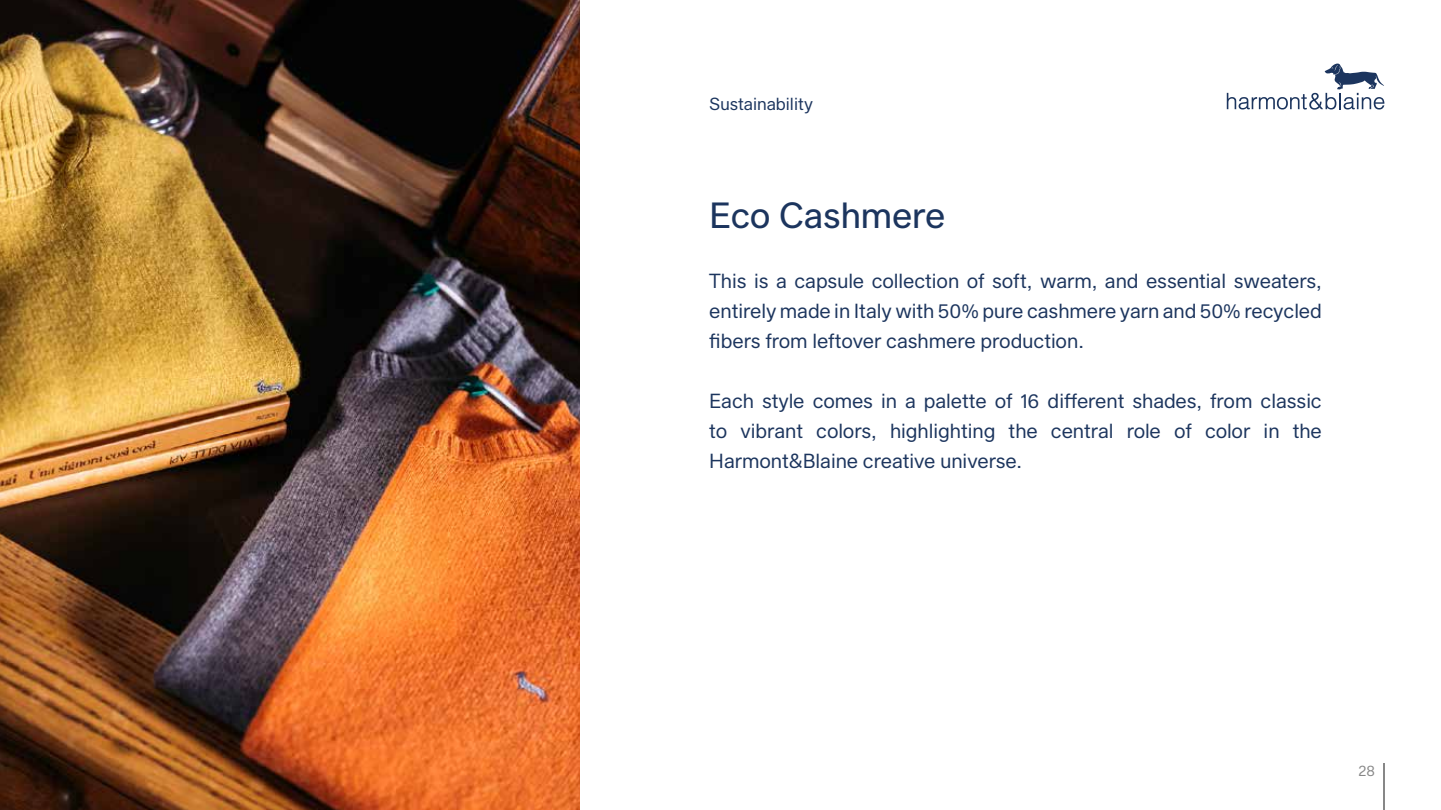
<style>
.page{position:relative;width:1441px;height:810px;background:#fff}
.page>*{position:absolute;margin:0;border:0;box-sizing:border-box;transform-origin:0 0}
.t1{font:37.5px "Funktional Grotesk";color:#1c355e}
.t2{font:21px/30px "Funktional Grotesk";color:#1c355e;text-align:justify}
.t3{font:18px "Funktional Grotesk";color:#1c355e}
.t4{font:15px "Funktional Grotesk";color:#878787}
</style>
<div class="page">
<img style="left:0;top:0;width:580px;height:810px">
<svg style="left:1226px;top:63px;width:158px;height:47px"></svg>
<hr style="left:1382px;top:764px;width:2px;height:46px;background:#878787">
<p class="t3" style="left:709px;top:93px;width:105px">Sustainability</p>
<h1 class="t1" style="left:709px;top:192px;width:237px">Eco Cashmere</h1>
<p class="t2" style="left:709px;top:265px;width:614px">This is a capsule collection of soft, warm, and essential sweaters, entirely made in Italy with 50% pure cashmere yarn and 50% recycled fibers from leftover cashmere production.</p>
<p class="t2" style="left:709px;top:385px;width:614px">Each style comes in a palette of 16 different shades, from classic to vibrant colors, highlighting the central role of color in the Harmont&amp;Blaine creative universe.</p>
<p class="t4" style="left:1358px;top:762px;width:18px">28</p>
</div>
